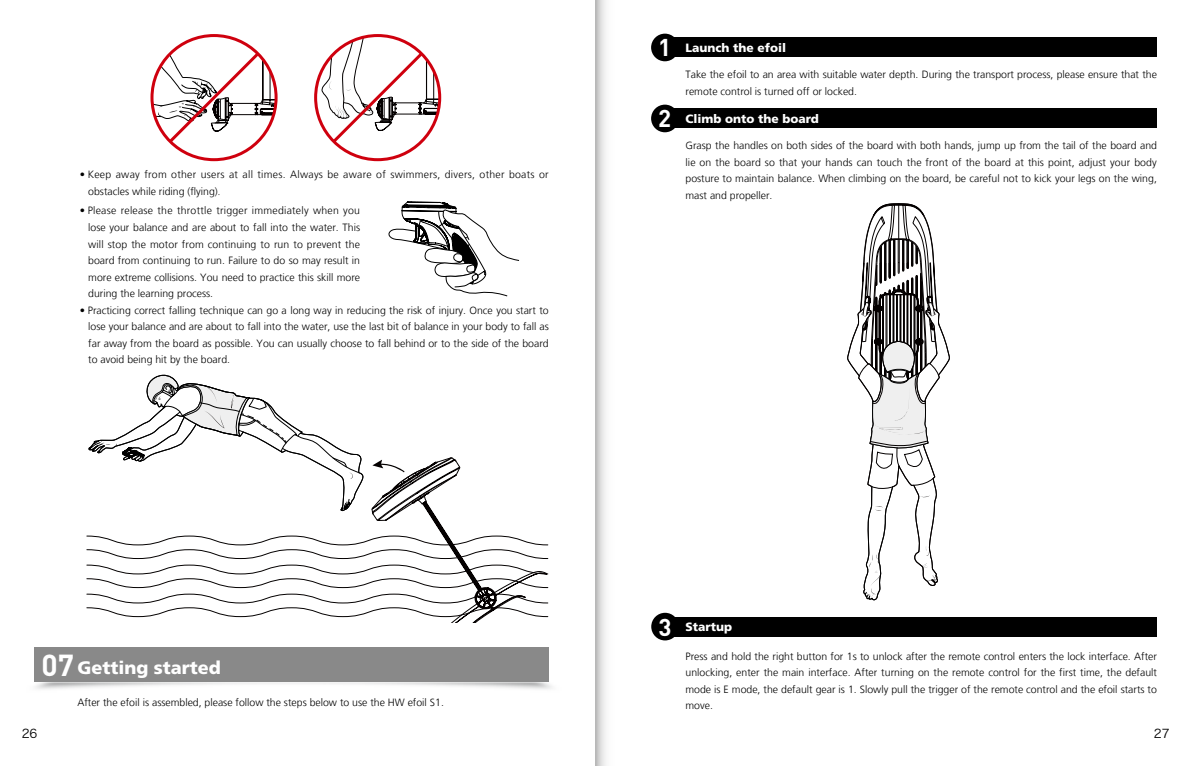
<style>
.page{position:relative;width:1191px;height:766px;background:#fff}
.page>*{position:absolute;margin:0;border:0;box-sizing:border-box;transform-origin:0 0}
.t1{font:700 24px "DIN";color:#fff}
.t2{font:900 18px "Frutiger";color:#fff}
.t3{font:900 12px "Frutiger";color:#fff}
.t4{font:12px "Hiragino Sans GB W3";color:#000}
.t5{font:300 10.5px/16.5px "Frutiger LT";color:#000;text-align:justify}
.t6{font:300 10.5px/16.5px "Frutiger LT";letter-spacing:.025em;color:#000}
.s1{font-family:"Frutiger"}
.s2{font-family:"Adobe Song Std"}
.s3{font-family:"DIN";font-weight:700;font-size:30px}
.s4{font-family:"DIN";font-weight:700;font-size:24px}
</style>
<div class="page">
<svg style="left:322px;top:35px;width:118px;height:111px"></svg>
<svg style="left:152px;top:36px;width:124px;height:110px"></svg>
<svg style="left:388px;top:201px;width:131px;height:95px"></svg>
<svg style="left:86px;top:375px;width:462px;height:247px"></svg>
<div style="left:34px;top:647px;width:515px;height:34px;background:#898989"></div>
<div style="left:665px;top:38px;width:491px;height:19px;background:#000"></div>
<div style="left:651px;top:34px;width:28px;height:27px;background:#000;border-radius:50%"></div>
<div style="left:665px;top:109px;width:491px;height:19px;background:#000"></div>
<div style="left:651px;top:105px;width:28px;height:27px;background:#000;border-radius:50%"></div>
<svg style="left:847px;top:203px;width:103px;height:397px"></svg>
<div style="left:665px;top:617px;width:492px;height:19px;background:#000"></div>
<div style="left:651px;top:612px;width:28px;height:28px;background:#000;border-radius:50%"></div>
<svg style="left:595px;top:0;width:11px;height:765px"></svg>
<p class="t6" style="left:88px;top:166px;width:462px;text-indent:-8px"><span class="s1">•</span> Keep away from other users at all times. Always be aware of swimmers, divers, other boats or obstacles while riding (flying)<span class="s2">.</span></p>
<p class="t5" style="left:88px;top:203px;width:273px;text-indent:-8px"><span class="s1">•</span> Please release the throttle trigger immediately when you lose your balance and are about to fall into the water. This will stop the motor from continuing to run to prevent the board from continuing to run. Failure to do so may result in more extreme collisions. You need to practice this skill more during the learning process.</p>
<p class="t5" style="left:88px;top:302px;width:462px;text-indent:-8px"><span class="s1">•</span> Practicing correct falling technique can go a long way in reducing the risk of injury. Once you start to lose your balance and are about to fall into the water, use the last bit of balance in your body to fall as far away from the board as possible. You can usually choose to fall behind or to the side of the board to avoid being hit by the board.</p>
<h2 class="t2" style="left:42px;top:656px;width:181px"><span class="s3">07</span> Getting started</h2>
<p class="t5" style="left:77px;top:693px;width:368px">After the efoil is assembled, please follow the steps below to use the HW efoil S1.</p>
<h1 class="t1" style="left:658px;top:32px;width:15px">1</h1>
<h1 class="t1" style="left:658px;top:103px;width:15px">2</h1>
<p class="t3" style="left:685px;top:40px;width:102px">Launch the efoil</p>
<p class="t5" style="left:685px;top:67px;width:473px">Take the efoil to an area with suitable water depth. During the transport process, please ensure that the remote control is turned off or locked.</p>
<p class="t3" style="left:685px;top:111px;width:135px">Climb onto the board</p>
<p class="t5" style="left:685px;top:138px;width:473px">Grasp the handles on both sides of the board with both hands, jump up from the tail of the board and lie on the board so that your hands can touch the front of the board at this point, adjust your body posture to maintain balance. When climbing on the board, be careful not to kick your legs on the wing, mast and propeller.</p>
<p class="t3" style="left:658px;top:619px;width:75px"><span class="s4">3</span> Startup</p>
<p class="t5" style="left:685px;top:647px;width:473px">Press and hold the right button for 1s to unlock after the remote control enters the lock interface. After unlocking, enter the main interface. After turning on the remote control for the first time, the default mode is E mode, the default gear is 1. Slowly pull the trigger of the remote control and the efoil starts to move.</p>
<p class="t4" style="left:22px;top:726px;width:17px">26</p>
<p class="t4" style="left:1154px;top:726px;width:17px">27</p>
</div>
